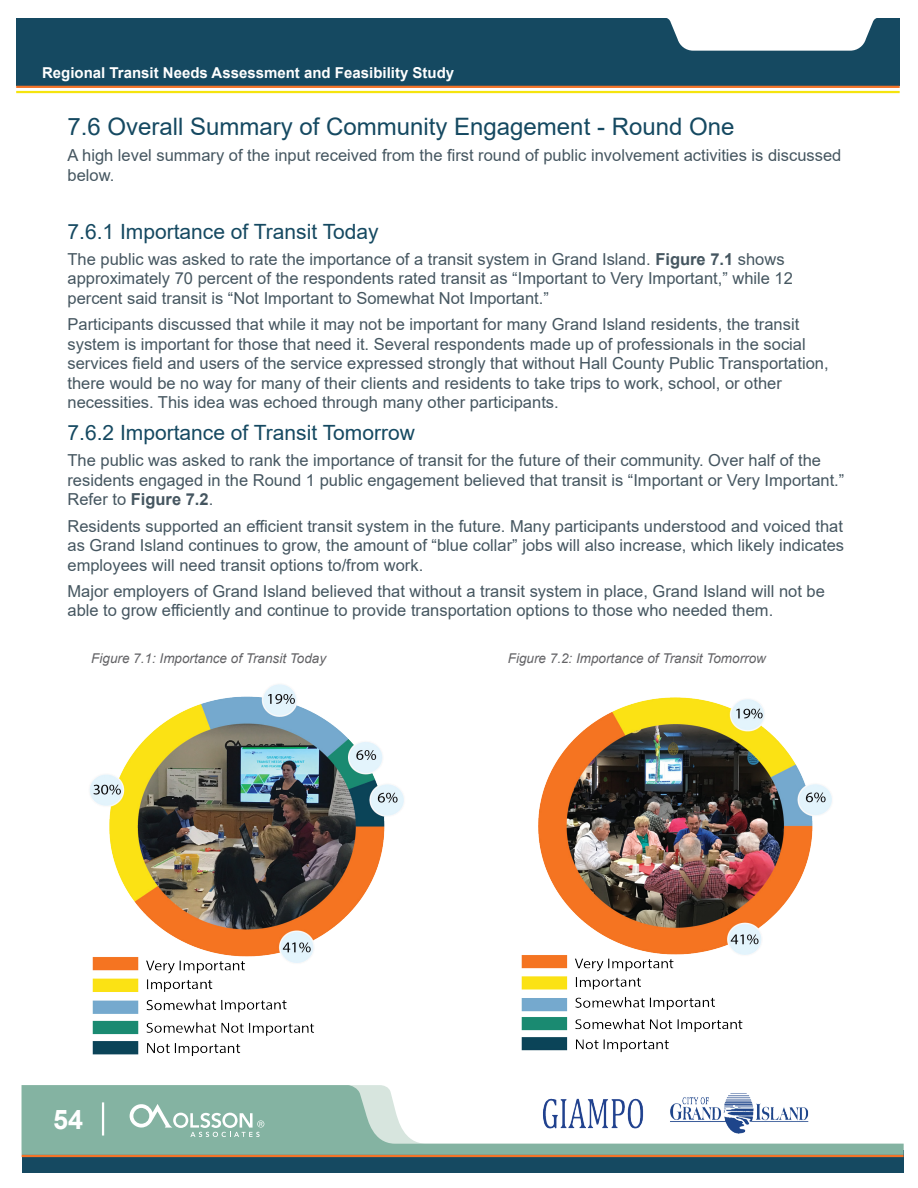
<style>
.page{position:relative;width:918px;height:1188px;background:#fff}
.page>*{position:absolute;margin:0;border:0;box-sizing:border-box;transform-origin:0 0}
.t1{font:700 27px "Arial";color:#fff}
.Body{font:24px "Arial";color:#154961}
.Body-2{font:21px "Arial";color:#154961}
.Body-3{font:16.5px/19.5px "Arial";color:#455660}
.t2{font:700 15px "Arial";color:#fff}
.t3{font:italic 13.5px "Arial";color:#636366}
.s1{font-weight:700}
</style>
<div class="page">
<div style="left:22px;top:1150px;width:882px;height:23px;background:#154961"></div>
<div style="left:16px;top:18px;width:884px;height:68px;background:#154961"></div>
<svg style="left:667px;top:18px;width:210px;height:33px;background:#e7ecef"></svg>
<svg style="left:22px;top:1085px;width:882px;height:70px;fill:#84b3a2"></svg>
<svg style="left:130px;top:1104px;width:134px;height:33px"></svg>
<hr style="left:22px;top:1155px;width:882px;height:2px;background:#f37328">
<hr style="left:16px;top:86px;width:884px;height:2px;background:#f37328">
<hr style="left:16px;top:91px;width:884px;height:2px;background:#f5e40e">
<hr style="left:102px;top:1102px;width:2px;height:34px;background:#fff">
<img style="left:532px;top:1087px;width:279px;height:46px">
<img style="left:90px;top:684px;width:314px;height:372px">
<img style="left:521px;top:697px;width:311px;height:356px">
<p class="t2" style="left:42px;top:62px;width:414px">Regional Transit Needs Assessment and Feasibility Study</p>
<p class="Body" style="left:68px;top:110px;width:668px">7.6 Overall Summary of Community Engagement - Round One</p>
<p class="Body-3" style="left:68px;top:145px;width:775px">A high level summary of the input received from the first round of public involvement activities is discussed below.</p>
<p class="Body-2" style="left:68px;top:217px;width:313px">7.6.1 Importance of Transit Today</p>
<p class="Body-3" style="left:68px;top:249px;width:727px">The public was asked to rate the importance of a transit system in Grand Island. <span class="s1">Figure 7.1</span> shows approximately 70 percent of the respondents rated transit as “Important to Very Important,” while 12 percent said transit is “Not Important to Somewhat Not Important.”</p>
<p class="Body-3" style="left:68px;top:315px;width:763px">Participants discussed that while it may not be important for many Grand Island residents, the transit system is important for those that need it. Several respondents made up of professionals in the social services field and users of the service expressed strongly that without Hall County Public Transportation, there would be no way for many of their clients and residents to take trips to work, school, or other necessities. This idea was echoed through many other participants.</p>
<p class="Body-2" style="left:68px;top:418px;width:349px">7.6.2 Importance of Transit Tomorrow</p>
<p class="Body-3" style="left:68px;top:451px;width:778px">The public was asked to rank the importance of transit for the future of their community. Over half of the residents engaged in the Round 1 public engagement believed that transit is “Important or Very Important.”<br>Refer to <span class="s1">Figure 7.2</span>.</p>
<p class="Body-3" style="left:68px;top:516px;width:778px;text-align:justify">Residents supported an efficient transit system in the future. Many participants understood and voiced that as Grand Island continues to grow, the amount of “blue collar” jobs will also increase, which likely indicates employees will need transit options to/from work.</p>
<p class="Body-3" style="left:68px;top:581px;width:759px">Major employers of Grand Island believed that without a transit system in place, Grand Island will not be able to grow efficiently and continue to provide transportation options to those who needed them.</p>
<p class="t3" style="left:91px;top:649px;width:236px">Figure 7.1: Importance of Transit Today</p>
<p class="t3" style="left:508px;top:649px;width:260px">Figure 7.2: Importance of Transit Tomorrow</p>
<h1 class="t1" style="left:53px;top:1100px;width:32px">54</h1>
</div>
